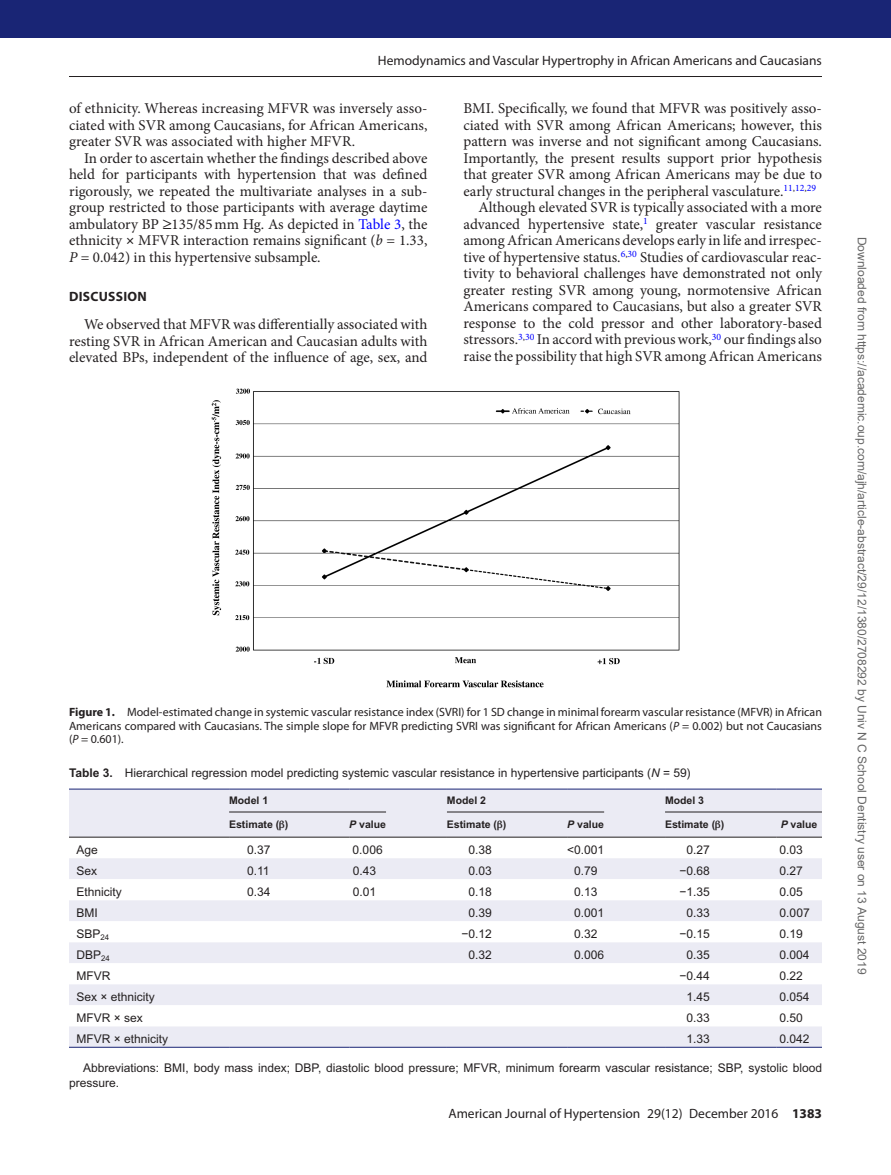
<style>
.page{position:relative;width:891px;height:1175px;background:#fff}
.page>*{position:absolute;margin:0;border:0;box-sizing:border-box;transform-origin:0 0}
.t1{font:15px/16.5px "Minion Pro";color:#231f20;text-align:justify}
.t2{font:13.5px "Myriad Pro";color:#231f20}
.t3{font:700 13.5px "Myriad Pro";letter-spacing:.02em;color:#231f20}
.t4{font:12px/15px "Arial MT Std";color:#231f20}
.t5{font:12px/13.5px "Myriad Pro";color:#231f20;text-align:justify}
.t6{font:12px "Arial";color:#666}
.t7{font:700 10.5px "Arial MT Std";color:#231f20}
.s1{font-family:"Gandhari Unicode"}
.s2{color:#00f}
.s3{font-style:italic}
.s4{font-weight:700}
</style>
<div class="page">
<hr style="left:69px;top:76px;width:753px;height:1px;background:#231f20">
<div style="left:0;top:0;width:891px;height:38px;background:#192575"></div>
<div style="left:69px;top:789px;width:753px;height:257px;background:#ebebf4"></div>
<svg style="left:69px;top:837px;width:753px;height:189px"></svg>
<hr style="left:69px;top:788px;width:160px;height:1px;background:#192575">
<hr style="left:229px;top:788px;width:120px;height:1px;background:#192575">
<hr style="left:349px;top:788px;width:98px;height:1px;background:#192575">
<hr style="left:447px;top:788px;width:120px;height:1px;background:#192575">
<hr style="left:567px;top:788px;width:98px;height:1px;background:#192575">
<hr style="left:665px;top:788px;width:111px;height:1px;background:#192575">
<hr style="left:776px;top:788px;width:46px;height:1px;background:#192575">
<hr style="left:69px;top:1046px;width:160px;height:1px;background:#192575">
<hr style="left:229px;top:1046px;width:120px;height:1px;background:#192575">
<hr style="left:349px;top:1046px;width:98px;height:1px;background:#192575">
<hr style="left:447px;top:1046px;width:120px;height:1px;background:#192575">
<hr style="left:567px;top:1046px;width:98px;height:1px;background:#192575">
<hr style="left:665px;top:1046px;width:111px;height:1px;background:#192575">
<hr style="left:776px;top:1046px;width:46px;height:1px;background:#192575">
<hr style="left:69px;top:836px;width:160px;height:1px;background:#231f20">
<hr style="left:229px;top:836px;width:120px;height:1px;background:#231f20">
<hr style="left:349px;top:836px;width:98px;height:1px;background:#231f20">
<hr style="left:447px;top:836px;width:120px;height:1px;background:#231f20">
<hr style="left:567px;top:836px;width:98px;height:1px;background:#231f20">
<hr style="left:665px;top:836px;width:111px;height:1px;background:#231f20">
<hr style="left:776px;top:836px;width:46px;height:1px;background:#231f20">
<hr style="left:229px;top:811px;width:157px;height:1px;background:#231f20">
<hr style="left:447px;top:811px;width:157px;height:1px;background:#231f20">
<hr style="left:665px;top:811px;width:157px;height:1px;background:#231f20">
<img style="left:211px;top:388px;width:468px;height:299px">
<p class="t2" style="left:378px;top:52px;width:445px">Hemodynamics and Vascular Hypertrophy in African Americans and Caucasians</p>
<p class="t1" style="left:69px;top:100px;width:360px">of ethnicity. Whereas increasing MFVR was inversely asso&shy;ciated with SVR among Caucasians, for African Americans, greater SVR was associated with higher MFVR.</p>
<p class="t1" style="left:69px;top:150px;width:360px;text-indent:15px">In order to ascertain whether the findings described above held for participants with hypertension that was defined rigorously, we repeated the multivariate analyses in a sub&shy;group restricted to those participants with average daytime ambulatory BP <span class="s1">≥</span>135/85mm Hg. As depicted in <span class="s2">Table 3</span>, the ethnicity <span class="s1">×</span> MFVR interaction remains significant (<span class="s3">b</span> = 1.33, <span class="s3">P</span> = 0.042) in this hypertensive subsample.</p>
<p class="t3" style="left:69px;top:287px;width:79px">DISCUSSION</p>
<p class="t1" style="left:69px;top:316px;width:360px;text-indent:15px">We observed that MFVR was differentially associated with resting SVR in African American and Caucasian adults with elevated BPs, independent of the influence of age, sex, and</p>
<p class="t1" style="left:463px;top:100px;width:360px">BMI. Specifically, we found that MFVR was positively asso-</p>
<p class="t1" style="left:463px;top:117px;width:360px">ciated with SVR among African Americans; however, this</p>
<p class="t1" style="left:463px;top:133px;width:360px">pattern was inverse and not significant among Caucasians.</p>
<p class="t1" style="left:463px;top:150px;width:360px">Importantly, the present results support prior hypothesis</p>
<p class="t1" style="left:463px;top:166px;width:360px">that greater SVR among African Americans may be due to</p>
<p class="t1" style="left:463px;top:183px;width:354px">early structural changes in the peripheral vasculature.<sup>11</sup><sup>,</sup><sup>12</sup><sup>,</sup><sup>29</sup></p>
<p class="t1" style="left:478px;top:199px;width:345px">Although elevated SVR is typically associated with a more</p>
<p class="t1" style="left:463px;top:216px;width:360px">advanced hypertensive state,<sup>1</sup> greater vascular resistance</p>
<p class="t1" style="left:463px;top:232px;width:360px">among African Americans develops early in life and irrespec-</p>
<p class="t1" style="left:463px;top:249px;width:360px">tive of hypertensive status.<sup>6</sup><sup>,</sup><sup>30</sup> Studies of cardiovascular reac-</p>
<p class="t1" style="left:463px;top:265px;width:360px">tivity to behavioral challenges have demonstrated not only</p>
<p class="t1" style="left:463px;top:282px;width:360px">greater resting SVR among young, normotensive African</p>
<p class="t1" style="left:463px;top:298px;width:360px">Americans compared to Caucasians, but also a greater SVR</p>
<p class="t1" style="left:463px;top:315px;width:360px">response to the cold pressor and other laboratory-based</p>
<p class="t1" style="left:463px;top:331px;width:360px">stressors.<sup>3</sup><sup>,</sup><sup>30</sup> In accord with previous work,<sup>30</sup> our findings also</p>
<p class="t1" style="left:463px;top:348px;width:360px">raise the possibility that high SVR among African Americans</p>
<p class="t5" style="left:69px;top:705px;width:754px"><span class="s4">Figure 1.</span> Model-estimated change in systemic vascular resistance index (SVRI) for 1 SD change in minimal forearm vascular resistance (MFVR) in African Americans compared with Caucasians. The simple slope for MFVR predicting SVRI was significant for African Americans (<span class="s3">P</span> = 0.002) but not Caucasians (<span class="s3">P</span> = 0.601).</p>
<p class="t4" style="left:69px;top:765px;width:623px"><span class="s4">Table 3.</span> Hierarchical regression model predicting systemic vascular resistance in hypertensive participants (<span class="s3">N</span> = 59)</p>
<p class="t7" style="left:229px;top:794px;width:41px">Model 1</p>
<p class="t7" style="left:447px;top:794px;width:41px">Model 2</p>
<p class="t7" style="left:665px;top:794px;width:41px">Model 3</p>
<p class="t7" style="left:229px;top:818px;width:61px">Estimate (<span class="s1">β</span>)</p>
<p class="t7" style="left:349px;top:818px;width:38px"><span class="s3">P</span> value</p>
<p class="t7" style="left:447px;top:818px;width:61px">Estimate (<span class="s1">β</span>)</p>
<p class="t7" style="left:567px;top:818px;width:38px"><span class="s3">P</span> value</p>
<p class="t7" style="left:665px;top:818px;width:61px">Estimate (<span class="s1">β</span>)</p>
<p class="t7" style="left:781px;top:818px;width:38px"><span class="s3">P</span> value</p>
<p class="t4" style="left:76px;top:841px;width:23px">Age</p>
<p class="t4" style="left:247px;top:841px;width:25px">0.37</p>
<p class="t4" style="left:353px;top:841px;width:32px">0.006</p>
<p class="t4" style="left:468px;top:841px;width:25px">0.38</p>
<p class="t4" style="left:567px;top:841px;width:39px">&lt;0.001</p>
<p class="t4" style="left:686px;top:841px;width:25px">0.27</p>
<p class="t4" style="left:779px;top:841px;width:25px">0.03</p>
<p class="t4" style="left:77px;top:862px;width:22px">Sex</p>
<p class="t4" style="left:247px;top:862px;width:24px">0.11</p>
<p class="t4" style="left:353px;top:862px;width:25px">0.43</p>
<p class="t4" style="left:468px;top:862px;width:25px">0.03</p>
<p class="t4" style="left:574px;top:862px;width:25px">0.79</p>
<p class="t4" style="left:679px;top:862px;width:32px">−0.68</p>
<p class="t4" style="left:779px;top:862px;width:25px">0.27</p>
<p class="t4" style="left:77px;top:883px;width:47px">Ethnicity</p>
<p class="t4" style="left:247px;top:883px;width:25px">0.34</p>
<p class="t4" style="left:353px;top:883px;width:25px">0.01</p>
<p class="t4" style="left:468px;top:883px;width:25px">0.18</p>
<p class="t4" style="left:574px;top:883px;width:25px">0.13</p>
<p class="t4" style="left:679px;top:883px;width:32px">−1.35</p>
<p class="t4" style="left:780px;top:883px;width:25px">0.05</p>
<p class="t4" style="left:77px;top:904px;width:23px">BMI</p>
<p class="t4" style="left:468px;top:904px;width:25px">0.39</p>
<p class="t4" style="left:574px;top:904px;width:32px">0.001</p>
<p class="t4" style="left:686px;top:904px;width:25px">0.33</p>
<p class="t4" style="left:780px;top:904px;width:32px">0.007</p>
<p class="t4" style="left:77px;top:925px;width:34px">SBP<sub>24</sub></p>
<p class="t4" style="left:461px;top:925px;width:32px">−0.12</p>
<p class="t4" style="left:574px;top:925px;width:25px">0.32</p>
<p class="t4" style="left:679px;top:925px;width:32px">−0.15</p>
<p class="t4" style="left:779px;top:925px;width:25px">0.19</p>
<p class="t4" style="left:77px;top:946px;width:35px">DBP<sub>24</sub></p>
<p class="t4" style="left:468px;top:946px;width:25px">0.32</p>
<p class="t4" style="left:574px;top:946px;width:32px">0.006</p>
<p class="t4" style="left:686px;top:946px;width:25px">0.35</p>
<p class="t4" style="left:779px;top:946px;width:32px">0.004</p>
<p class="t4" style="left:77px;top:967px;width:35px">MFVR</p>
<p class="t4" style="left:679px;top:967px;width:32px">−0.44</p>
<p class="t4" style="left:779px;top:967px;width:25px">0.22</p>
<p class="t4" style="left:77px;top:988px;width:80px">Sex × ethnicity</p>
<p class="t4" style="left:686px;top:988px;width:25px">1.45</p>
<p class="t4" style="left:779px;top:988px;width:32px">0.054</p>
<p class="t4" style="left:77px;top:1009px;width:68px">MFVR × sex</p>
<p class="t4" style="left:686px;top:1009px;width:25px">0.33</p>
<p class="t4" style="left:779px;top:1009px;width:25px">0.50</p>
<p class="t4" style="left:77px;top:1030px;width:93px">MFVR × ethnicity</p>
<p class="t4" style="left:686px;top:1030px;width:25px">1.33</p>
<p class="t4" style="left:779px;top:1030px;width:32px">0.042</p>
<p class="t4" style="left:69px;top:1059px;width:754px;text-indent:14px">Abbreviations: BMI, body mass index; DBP, diastolic blood pressure; MFVR, minimum forearm vascular resistance; SBP, systolic blood pressure.</p>
<p class="t2" style="left:448px;top:1105px;width:375px">American Journal of Hypertension 29(12) December 2016 <span class="s4">1383</span></p>
<p class="t6" style="left:866px;top:237px;width:739px;rotate:90deg">Downloaded from https://academic.oup.com/ajh/article-abstract/29/12/1380/2708292 by Univ N C School Dentistry user on 13 August 2019</p>
</div>
